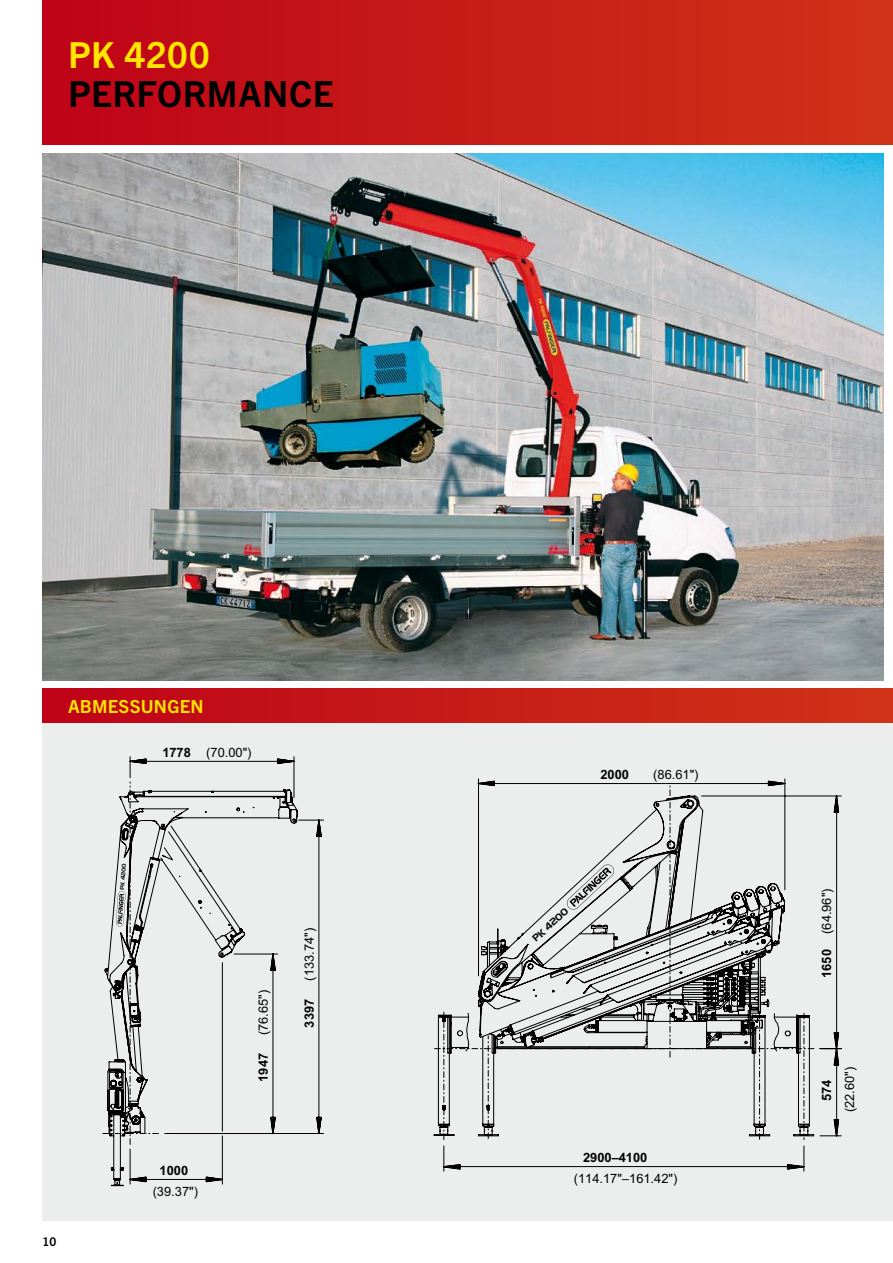
<style>
.page{position:relative;width:893px;height:1263px;background:#fff}
.page>*{position:absolute;margin:0;border:0;box-sizing:border-box;transform-origin:0 0}
.t1{font:700 36px "Trade Gothic Next LT Pro";letter-spacing:.015em;color:#000}
.t2{font:700 36px "Trade Gothic Next LT Pro";letter-spacing:.015em;color:#ffe500}
.t3{font:700 18px "Trade Gothic Next LT Pro";color:#ffe500}
.t4{font:12.9px "Arial";color:#000}
.t5{font:700 12.9px "Arial";color:#000}
.t6{font:700 12px "Trade Gothic Next LT Pro";color:#000}
.t7{font:700 10.2px "Palfinger Handel Gothic";color:#000}
.t8{font:700 6px "Palfinger Handel Gothic";color:#000}
</style>
<div class="page">
<svg style="left:43px;top:0;width:850px;height:145px;background:#c51517"></svg>
<div style="left:43px;top:723px;width:850px;height:497px;background:#eceded"></div>
<img style="left:43px;top:153px;width:841px;height:527px">
<svg style="left:43px;top:689px;width:850px;height:34px;background:#c51517"></svg>
<img style="left:478px;top:0;width:308px;height:723px">
<svg style="left:443px;top:778px;width:399px;height:394px"></svg>
<svg style="left:787px;top:1164px;width:17px;height:5px"></svg>
<svg style="left:834px;top:796px;width:5px;height:17px"></svg>
<svg style="left:834px;top:1119px;width:5px;height:17px"></svg>
<svg style="left:834px;top:1032px;width:5px;height:34px"></svg>
<svg style="left:443px;top:1164px;width:17px;height:5px"></svg>
<svg style="left:434px;top:781px;width:381px;height:359px"></svg>
<svg style="left:102px;top:756px;width:222px;height:428px"></svg>
<svg style="left:316px;top:1117px;width:5px;height:17px"></svg>
<svg style="left:270px;top:1117px;width:5px;height:17px"></svg>
<svg style="left:316px;top:820px;width:5px;height:17px"></svg>
<svg style="left:270px;top:954px;width:5px;height:17px"></svg>
<svg style="left:129px;top:1177px;width:17px;height:5px"></svg>
<svg style="left:129px;top:759px;width:17px;height:5px"></svg>
<svg style="left:277px;top:759px;width:17px;height:5px"></svg>
<svg style="left:206px;top:1177px;width:17px;height:5px"></svg>
<svg style="left:103px;top:782px;width:57px;height:362px"></svg>
<svg style="left:869px;top:205px;width:15px;height:100px"></svg>
<svg style="left:862px;top:315px;width:22px;height:109px;background:#b0bdc2"></svg>
<svg style="left:878px;top:443px;width:6px;height:109px"></svg>
<svg style="left:878px;top:568px;width:6px;height:100px"></svg>
<h1 class="t2" style="left:68px;top:30px;width:143px">PK 4200</h1>
<h1 class="t1" style="left:68px;top:69px;width:267px">PERFORMANCE</h1>
<h2 class="t3" style="left:68px;top:694px;width:14px">ABMESSUNGEN</h2>
<p class="t5" style="left:162px;top:743px;width:30px">1778</p>
<p class="t4" style="left:206px;top:744px;width:47px">(70.00")</p>
<p class="t6" style="left:43px;top:1233px;width:16px">10</p>
<p class="t8" style="left:119px;top:889px;width:28px;rotate:-86deg">PK 4200</p>
<p class="t5" style="left:160px;top:1162px;width:30px">1000</p>
<p class="t4" style="left:153px;top:1182px;width:47px">(39.37")</p>
<p class="t4" style="left:255px;top:1035px;width:47px;rotate:-90deg">(76.65")</p>
<p class="t5" style="left:255px;top:1082px;width:30px;rotate:-90deg">1947</p>
<p class="t4" style="left:301px;top:980px;width:54px;rotate:-90deg">(133.74")</p>
<p class="t5" style="left:301px;top:1028px;width:30px;rotate:-90deg">3397</p>
<p class="t5" style="left:600px;top:765px;width:30px">2000</p>
<p class="t4" style="left:653px;top:766px;width:47px">(86.61")</p>
<p class="t7" style="left:530px;top:936px;width:46px;rotate:-43deg">PK 4200</p>
<p class="t5" style="left:583px;top:1149px;width:66px">2900–4100</p>
<p class="t4" style="left:574px;top:1170px;width:105px">(114.17"–161.42")</p>
<p class="t4" style="left:818px;top:934px;width:47px;rotate:-90deg">(64.96")</p>
<p class="t5" style="left:818px;top:978px;width:30px;rotate:-90deg">1650</p>
<p class="t5" style="left:818px;top:1101px;width:23px;rotate:-90deg">574</p>
<p class="t4" style="left:841px;top:1112px;width:47px;rotate:-90deg">(22.60")</p>
</div>
